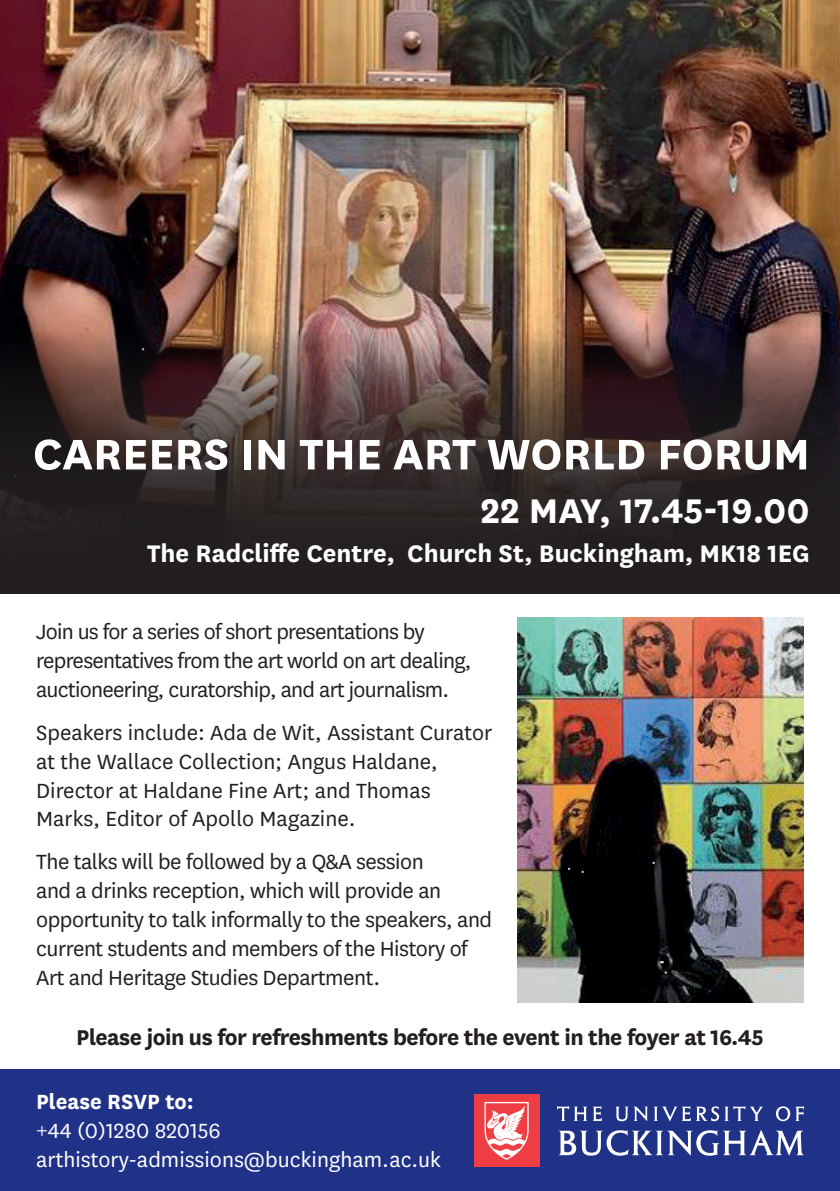
<style>
.page{position:relative;width:840px;height:1191px;background:#fff}
.page>*{position:absolute;margin:0;border:0;box-sizing:border-box;transform-origin:0 0}
.t1{font:700 50px "National";color:#fff}
.t2{font:700 40px "National";color:#fff}
.t3{font:700 28px "National";color:#fff}
.t4{font:700 25px "National";letter-spacing:-.02em;color:#231f20}
.t5{font:24px/28.8px "National";letter-spacing:-.02em;color:#231f20}
.t6{font:24px/28.8px "National";color:#231f20}
.t7{font:24px/28.8px "National";color:#fff}
.t8{font:700 24px "National";color:#fff}
</style>
<div class="page">
<img style="left:0;top:0;width:839px;height:331px">
<div style="left:0;top:1069px;width:839px;height:122px;background:#203188"></div>
<img style="left:517px;top:617px;width:286px;height:385px">
<svg style="left:0;top:331px;width:839px;height:263px;background:#3b2e2c"></svg>
<svg style="left:557px;top:1106px;width:44px;height:15px"></svg>
<svg style="left:615px;top:1106px;width:148px;height:15px"></svg>
<svg style="left:775px;top:1106px;width:28px;height:15px"></svg>
<svg style="left:558px;top:1129px;width:245px;height:26px"></svg>
<div style="left:473px;top:1094px;width:66px;height:72px;background:#ee3d43"></div>
<svg style="left:484px;top:1102px;width:45px;height:58px"></svg>
<h1 class="t1" style="left:33px;top:419px;width:778px">CAREERS IN THE ART WORLD FORUM</h1>
<h2 class="t2" style="left:480px;top:482px;width:331px">22 MAY, 17.45-19.00</h2>
<p class="t3" style="left:147px;top:534px;width:664px">The Radcliffe Centre, Church St, Buckingham, MK18 1EG</p>
<p class="t5" style="left:36px;top:616px;width:437px">Join us for a series of short presentations by representatives from the art world on art dealing, auctioneering, curatorship, and art journalism.</p>
<p class="t6" style="left:36px;top:717px;width:457px">Speakers include: Ada de Wit, Assistant Curator at the Wallace Collection; Angus Haldane, Director at Haldane Fine Art; and Thomas Marks, Editor of Apollo Magazine.</p>
<p class="t5" style="left:36px;top:846px;width:457px">The talks will be followed by a Q&amp;A session<br>and a drinks reception, which will provide an opportunity to talk informally to the speakers, and current students and members of the History of Art and Heritage Studies Department.</p>
<p class="t4" style="left:76px;top:1019px;width:688px">Please join us for refreshments before the event in the foyer at 16.45</p>
<p class="t8" style="left:36px;top:1085px;width:159px">Please RSVP to:</p>
<p class="t7" style="left:36px;top:1115px;width:406px">+44 (0)1280 820156 arthistory-admissions@buckingham.ac.uk</p>
</div>
